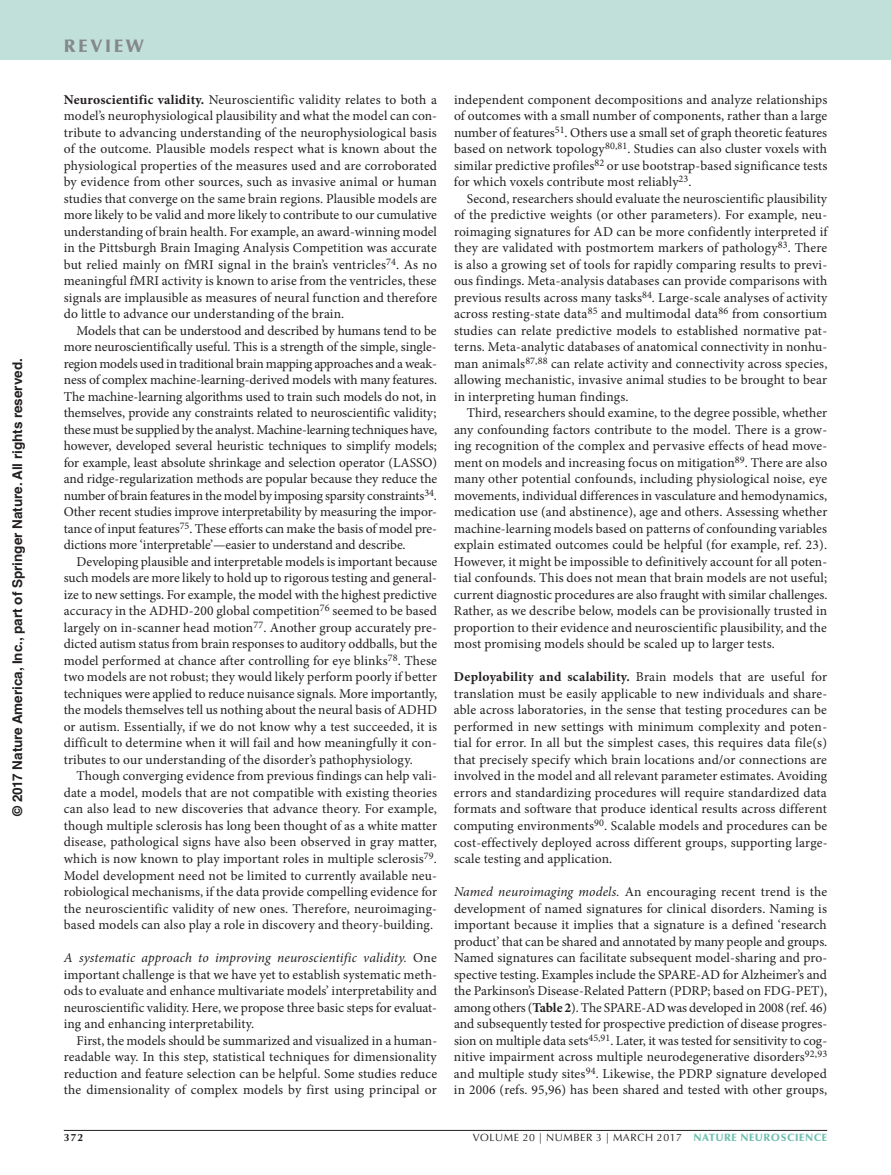
<style>
.page{position:relative;width:891px;height:1175px;background:#fff}
.page>*{position:absolute;margin:0;border:0;box-sizing:border-box;transform-origin:0 0}
.t1{font:900 18px "Optima LT Std";letter-spacing:.155em;color:#85888b}
.t2{font:13.5px/16.5px "Minion Pro";letter-spacing:.01em;color:#231f20;text-align:justify}
.t3{font:700 13.5px "Helvetica LT Std";color:#231f20}
.t4{font:10.5px "Optima LT Std";letter-spacing:.05em;color:#231f20}
.t5{font:700 10.5px "Optima LT Std";color:#231f20}
.s1{font-weight:700}
.s2{font-style:italic}
.s3{font-weight:900;color:#70c0b1}
</style>
<div class="page">
<hr style="left:64px;top:1130px;width:763px;height:1px;background:#231f20">
<div style="left:0;top:0;width:891px;height:60px;background:#c1e0d9"></div>
<p class="t3" style="left:9px;top:816px;width:459px;rotate:-90deg">© 2017 Nature America, Inc., part of Springer Nature. All rights reserved.</p>
<h1 class="t1" style="left:64px;top:36px;width:82px">REVIEW</h1>
<p class="t2" style="left:64px;top:91px;width:375px"><span class="s1">Neuroscientific validity.</span> Neuroscientific validity relates to both a model’s neurophysiological plausibility and what the model can con&shy;tribute to advancing understanding of the neurophysiological basis of the outcome. Plausible models respect what is known about the physiological properties of the measures used and are corroborated by evidence from other sources, such as invasive animal or human studies that converge on the same brain regions. Plausible models are more likely to be valid and more likely to contribute to our cumulative understanding of brain health. For example, an award-winning model in the Pittsburgh Brain Imaging Analysis Competition was accurate but relied mainly on fMRI signal in the brain’s ventricles<sup>74</sup>. As no meaningful fMRI activity is known to arise from the ventricles, these signals are implausible as measures of neural function and therefore do little to advance our understanding of the brain.</p>
<p class="t2" style="left:64px;top:322px;width:375px;text-indent:13px">Models that can be understood and described by humans tend to be more neuroscientifically useful. This is a strength of the simple, single&shy;region models used in traditional brain mapping approaches and a weak&shy;ness of complex machine-learning-derived models with many features.<br>The machine-learning algorithms used to train such models do not, in themselves, provide any constraints related to neuroscientific validity; these must be supplied by the analyst. Machine-learning techniques have, however, developed several heuristic techniques to simplify models; for example, least absolute shrinkage and selection operator (LASSO) and ridge-regularization methods are popular because they reduce the number of brain features in the model by imposing sparsity constraints<sup>34</sup>.<br>Other recent studies improve interpretability by measuring the impor&shy;tance of input features<sup>75</sup>. These efforts can make the basis of model pre&shy;dictions more ‘interpretable’—easier to understand and describe.</p>
<p class="t2" style="left:64px;top:553px;width:375px;text-indent:13px">Developing plausible and interpretable models is important because such models are more likely to hold up to rigorous testing and general&shy;ize to new settings. For example, the model with the highest predictive accuracy in the ADHD-200 global competition<sup>76</sup> seemed to be based largely on in-scanner head motion<sup>77</sup>. Another group accurately pre&shy;dicted autism status from brain responses to auditory oddballs, but the model performed at chance after controlling for eye blinks<sup>78</sup>. These two models are not robust; they would likely perform poorly if better techniques were applied to reduce nuisance signals. More importantly, the models themselves tell us nothing about the neural basis of ADHD or autism. Essentially, if we do not know why a test succeeded, it is difficult to determine when it will fail and how meaningfully it con&shy;tributes to our understanding of the disorder’s pathophysiology.</p>
<p class="t2" style="left:64px;top:768px;width:375px;text-indent:13px">Though converging evidence from previous findings can help vali&shy;date a model, models that are not compatible with existing theories can also lead to new discoveries that advance theory. For example, though multiple sclerosis has long been thought of as a white matter disease, pathological signs have also been observed in gray matter, which is now known to play important roles in multiple sclerosis<sup>79</sup>.<br>Model development need not be limited to currently available neu&shy;robiological mechanisms, if the data provide compelling evidence for the neuroscientific validity of new ones. Therefore, neuroimaging&shy;based models can also play a role in discovery and theory-building.</p>
<p class="t2" style="left:64px;top:949px;width:375px"><span class="s2">A systematic approach to improving neuroscientific validity.</span> One important challenge is that we have yet to establish systematic meth&shy;ods to evaluate and enhance multivariate models’ interpretability and neuroscientific validity. Here, we propose three basic steps for evaluat&shy;ing and enhancing interpretability.</p>
<p class="t2" style="left:64px;top:1032px;width:375px;text-indent:13px">First, the models should be summarized and visualized in a human&shy;readable way. In this step, statistical techniques for dimensionality reduction and feature selection can be helpful. Some studies reduce the dimensionality of complex models by first using principal or</p>
<p class="t2" style="left:454px;top:91px;width:375px">independent component decompositions and analyze relationships of outcomes with a small number of components, rather than a large number of features<sup>51</sup>. Others use a small set of graph theoretic features based on network topology<sup>80,81</sup>. Studies can also cluster voxels with similar predictive profiles<sup>82</sup> or use bootstrap-based significance tests for which voxels contribute most reliably<sup>23</sup>.</p>
<p class="t2" style="left:454px;top:190px;width:375px;text-indent:13px">Second, researchers should evaluate the neuroscientific plausibility of the predictive weights (or other parameters). For example, neu&shy;roimaging signatures for AD can be more confidently interpreted if they are validated with postmortem markers of pathology<sup>83</sup>. There is also a growing set of tools for rapidly comparing results to previ&shy;ous findings. Meta-analysis databases can provide comparisons with previous results across many tasks<sup>84</sup>. Large-scale analyses of activity across resting-state data<sup>85</sup> and multimodal data<sup>86</sup> from consortium studies can relate predictive models to established normative pat&shy;terns. Meta-analytic databases of anatomical connectivity in nonhu&shy;man animals<sup>87,88</sup> can relate activity and connectivity across species, allowing mechanistic, invasive animal studies to be brought to bear in interpreting human findings.</p>
<p class="t2" style="left:454px;top:405px;width:375px;text-indent:13px">Third, researchers should examine, to the degree possible, whether any confounding factors contribute to the model. There is a grow&shy;ing recognition of the complex and pervasive effects of head move&shy;ment on models and increasing focus on mitigation<sup>89</sup>. There are also many other potential confounds, including physiological noise, eye movements, individual differences in vasculature and hemodynamics, medication use (and abstinence), age and others. Assessing whether machine-learning models based on patterns of confounding variables explain estimated outcomes could be helpful (for example, ref. 23).<br>However, it might be impossible to definitively account for all poten&shy;tial confounds. This does not mean that brain models are not useful; current diagnostic procedures are also fraught with similar challenges.<br>Rather, as we describe below, models can be provisionally trusted in proportion to their evidence and neuroscientific plausibility, and the most promising models should be scaled up to larger tests.</p>
<p class="t2" style="left:454px;top:669px;width:375px"><span class="s1">Deployability and scalability.</span> Brain models that are useful for translation must be easily applicable to new individuals and share&shy;able across laboratories, in the sense that testing procedures can be performed in new settings with minimum complexity and poten&shy;tial for error. In all but the simplest cases, this requires data file(s) that precisely specify which brain locations and/or connections are involved in the model and all relevant parameter estimates. Avoiding errors and standardizing procedures will require standardized data formats and software that produce identical results across different computing environments<sup>90</sup>. Scalable models and procedures can be cost-effectively deployed across different groups, supporting large&shy;scale testing and application.</p>
<p class="t2" style="left:454px;top:883px;width:375px"><span class="s2">Named neuroimaging models.</span> An encouraging recent trend is the development of named signatures for clinical disorders. Naming is important because it implies that a signature is a defined ‘research product’ that can be shared and annotated by many people and groups.<br>Named signatures can facilitate subsequent model-sharing and pro&shy;spective testing. Examples include the SPARE-AD for Alzheimer’s and the Parkinson’s Disease-Related Pattern (PDRP; based on FDG-PET), among others (<span class="s1">Table 2</span>). The SPARE-AD was developed in 2008 (ref. 46) and subsequently tested for prospective prediction of disease progres&shy;sion on multiple data sets<sup>45,91</sup>. Later, it was tested for sensitivity to cog&shy;nitive impairment across multiple neurodegenerative disorders<sup>92,93 </sup>and multiple study sites<sup>94</sup>. Likewise, the PDRP signature developed in 2006 (refs. 95,96) has been shared and tested with other groups,</p>
<p class="t5" style="left:64px;top:1130px;width:21px">372</p>
<p class="t4" style="left:473px;top:1130px;width:356px">VOLUME 20 | NUMBER 3 | MARCH 2017 <span class="s3">NATURE NEUROSCIENCE</span></p>
</div>
